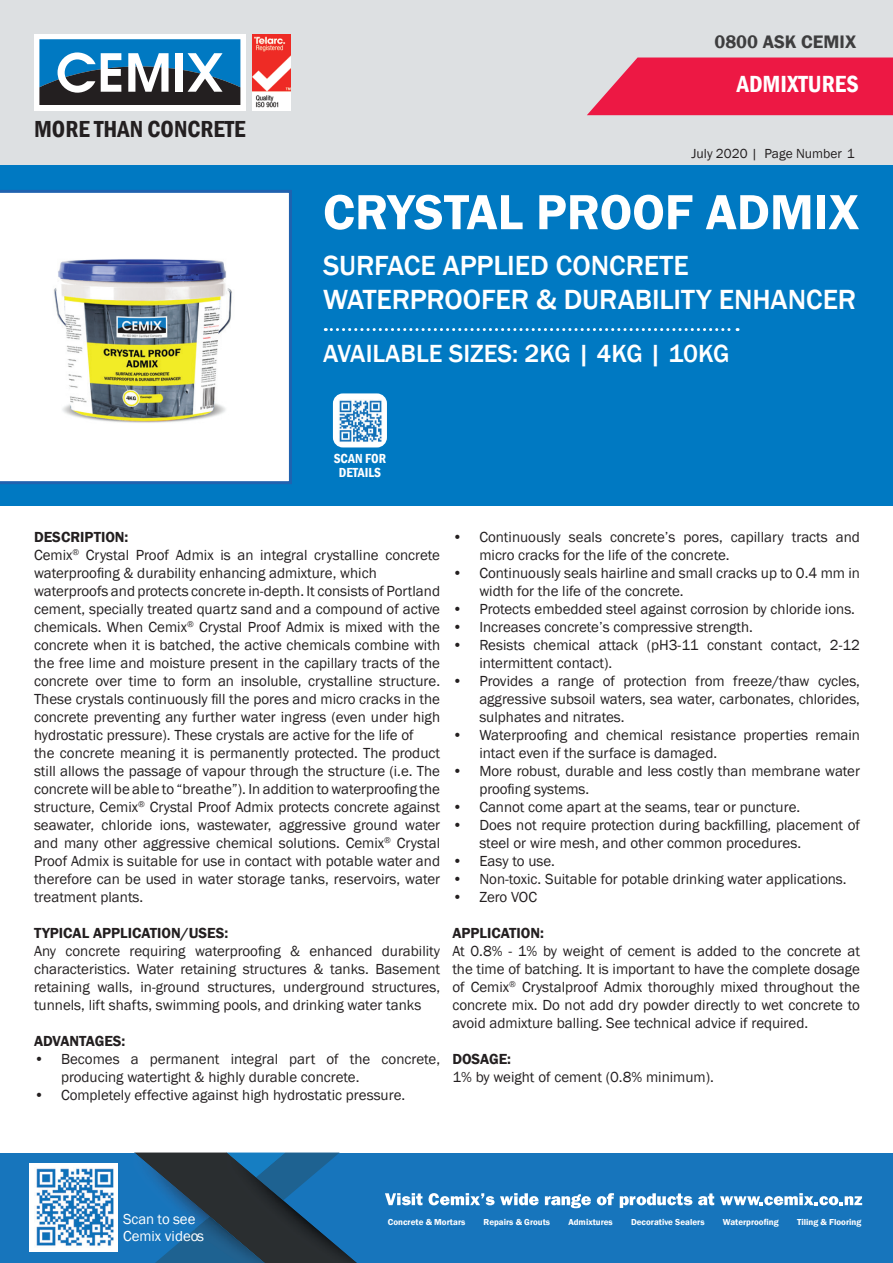
<style>
.page{position:relative;width:893px;height:1263px;background:#fff}
.page>*{position:absolute;margin:0;border:0;box-sizing:border-box;transform-origin:0 0}
.t1{font:600 51px "Franklin Gothic";color:#fff}
.t2{font:500 28.5px/34.2px "Franklin Gothic";letter-spacing:-.005em;color:#fff}
.t3{font:500 25.5px "Franklin Gothic";color:#fff}
.t4{font:600 condensed 24px "Franklin Gothic";color:#fff}
.t5{font:600 condensed 23.85px "Franklin Gothic";color:#231f20}
.t6{font:600 18.6px "Franklin Gothic";color:#3e3e3f}
.t7{font:15px/18px "Franklin Gothic";color:#231f20}
.t8{font:600 15px "Franklin Gothic";color:#231f20}
.t9{font:14.85px "Franklin Gothic";color:#fff}
.t10{font:13.5px "Franklin Gothic";color:#231f20}
.t11{font:600 condensed 13.5px/13.5px "Franklin Gothic";color:#fff;text-align:center}
.t12{font:600 8.85px "Franklin Gothic";color:#fff}
.s1{font-weight:600}
</style>
<div class="page">
<div style="left:0;top:0;width:893px;height:166px;background:#dde0e2"></div>
<div style="left:34px;top:34px;width:212px;height:76px;background:#fff"></div>
<svg style="left:40px;top:39px;width:200px;height:66px"></svg>
<img style="left:253px;top:34px;width:37px;height:76px">
<div style="left:0;top:166px;width:893px;height:340px;background:#0079c2"></div>
<svg style="left:0;top:190px;width:292px;height:294px;background:#c7d7eb"></svg>
<img style="left:7px;top:194px;width:267px;height:283px">
<svg style="left:325px;top:328px;width:413px;height:3px"></svg>
<div style="left:334px;top:395px;width:51px;height:51px;background:#fff;border-radius:9px"></div>
<div style="left:333px;top:393px;width:54px;height:54px;border:3px solid #fff;border-radius:9px"></div>
<img style="left:339px;top:400px;width:43px;height:43px">
<svg style="left:587px;top:58px;width:306px;height:57px;background:#eb2851"></svg>
<div style="left:0;top:1152px;width:893px;height:111px;background:#1775bc"></div>
<img style="left:133px;top:1152px;width:93px;height:109px">
<img style="left:197px;top:1206px;width:29px;height:10px">
<img style="left:195px;top:1216px;width:31px;height:47px">
<img style="left:226px;top:1152px;width:151px;height:111px">
<div style="left:29px;top:1163px;width:89px;height:88px;background:#fff"></div>
<img style="left:36px;top:1168px;width:78px;height:78px">
<svg style="left:385px;top:1193px;width:37px;height:12px"></svg>
<svg style="left:429px;top:1193px;width:110px;height:12px"></svg>
<svg style="left:545px;top:1194px;width:46px;height:14px"></svg>
<svg style="left:597px;top:1193px;width:17px;height:12px"></svg>
<svg style="left:620px;top:1193px;width:72px;height:15px"></svg>
<svg style="left:698px;top:1193px;width:16px;height:12px"></svg>
<svg style="left:720px;top:1193px;width:142px;height:12px"></svg>
<h3 class="t5" style="left:34px;top:113px;width:213px">MORE THAN CONCRETE</h3>
<p class="t6" style="left:714px;top:30px;width:143px">0800 ASK CEMIX</p>
<h3 class="t4" style="left:737px;top:68px;width:123px">ADMIXTURES</h3>
<p class="t10" style="left:691px;top:145px;width:165px">July 2020 | Page Number 1</p>
<h1 class="t1" style="left:323px;top:181px;width:538px">CRYSTAL PROOF ADMIX</h1>
<h2 class="t2" style="left:323px;top:249px;width:535px">SURFACE APPLIED CONCRETE<br>WATERPROOFER &amp; DURABILITY ENHANCER</h2>
<h3 class="t3" style="left:323px;top:338px;width:408px">AVAILABLE SIZES: 2KG | 4KG | 10KG</h3>
<p class="t11" style="left:334px;top:452px;width:54px">SCAN FOR<br>DETAILS</p>
<p class="t7" style="left:34px;top:528px;width:408px"><span class="s1">DESCRIPTION:<br></span>Cemix<sup>®</sup> Crystal Proof Admix is an integral crystalline concrete waterproofing &amp; durability enhancing admixture, which waterproofs and protects concrete in-depth. It consists of Portland cement, specially treated quartz sand and a compound of active chemicals. When Cemix<sup>®</sup> Crystal Proof Admix is mixed with the concrete when it is batched, the active chemicals combine with the free lime and moisture present in the capillary tracts of the concrete over time to form an insoluble, crystalline structure.<br>These crystals continuously fill the pores and micro cracks in the concrete preventing any further water ingress (even under high hydrostatic pressure). These crystals are active for the life of<br>the concrete meaning it is permanently protected. The product still allows the passage of vapour through the structure (i.e. The concrete will be able to “breathe”). In addition to waterproofing the structure, Cemix<sup>®</sup> Crystal Proof Admix protects concrete against seawater, chloride ions, wastewater, aggressive ground water and many other aggressive chemical solutions. Cemix<sup>®</sup> Crystal Proof Admix is suitable for use in contact with potable water and therefore can be used in water storage tanks, reservoirs, water treatment plants.</p>
<p class="t8" style="left:34px;top:924px;width:196px">TYPICAL APPLICATION/USES:</p>
<p class="t7" style="left:34px;top:942px;width:408px;text-align:justify">Any concrete requiring waterproofing &amp; enhanced durability characteristics. Water retaining structures &amp; tanks. Basement retaining walls, in-ground structures, underground structures, tunnels, lift shafts, swimming pools, and drinking water tanks</p>
<p class="t8" style="left:34px;top:1032px;width:93px">ADVANTAGES:</p>
<p class="t7" style="left:61px;top:1050px;width:381px;text-indent:-27px">• Becomes a permanent integral part of the concrete, producing watertight &amp; highly durable concrete.</p>
<p class="t7" style="left:34px;top:1086px;width:373px">• Completely effective against high hydrostatic pressure.</p>
<p class="t7" style="left:479px;top:528px;width:382px;text-indent:-27px">• Continuously seals concrete’s pores, capillary tracts and micro cracks for the life of the concrete.</p>
<p class="t7" style="left:479px;top:564px;width:382px;text-indent:-27px">• Continuously seals hairline and small cracks up to 0.4 mm in width for the life of the concrete.</p>
<p class="t7" style="left:452px;top:600px;width:404px">• Protects embedded steel against corrosion by chloride ions.</p>
<p class="t7" style="left:452px;top:618px;width:302px">• Increases concrete’s compressive strength.</p>
<p class="t7" style="left:479px;top:636px;width:382px;text-indent:-27px">• Resists chemical attack (pH3-11 constant contact, 2-12 intermittent contact).</p>
<p class="t7" style="left:479px;top:672px;width:382px;text-align:justify;text-indent:-27px">• Provides a range of protection from freeze/thaw cycles, aggressive subsoil waters, sea water, carbonates, chlorides, sulphates and nitrates.</p>
<p class="t7" style="left:479px;top:726px;width:382px;text-indent:-27px">• Waterproofing and chemical resistance properties remain intact even if the surface is damaged.</p>
<p class="t7" style="left:479px;top:762px;width:382px;text-indent:-27px">• More robust, durable and less costly than membrane water proofing systems.</p>
<p class="t7" style="left:452px;top:798px;width:349px">• Cannot come apart at the seams, tear or puncture.</p>
<p class="t7" style="left:479px;top:816px;width:382px;text-indent:-27px">• Does not require protection during backfilling, placement of steel or wire mesh, and other common procedures.</p>
<p class="t7" style="left:452px;top:852px;width:104px">• Easy to use.</p>
<p class="t7" style="left:452px;top:870px;width:396px">• Non-toxic. Suitable for potable drinking water applications.</p>
<p class="t7" style="left:452px;top:888px;width:86px">• Zero VOC</p>
<p class="t8" style="left:452px;top:924px;width:93px">APPLICATION:</p>
<p class="t7" style="left:452px;top:942px;width:409px;text-align:justify">At 0.8% - 1% by weight of cement is added to the concrete at the time of batching. It is important to have the complete dosage of Cemix<sup>®</sup> Crystalproof Admix thoroughly mixed throughout the concrete mix. Do not add dry powder directly to wet concrete to avoid admixture balling. See technical advice if required.</p>
<p class="t8" style="left:452px;top:1050px;width:60px">DOSAGE:</p>
<p class="t7" style="left:452px;top:1068px;width:263px">1% by weight of cement (0.8% minimum).</p>
<p class="t9" style="left:123px;top:1209px;width:74px">Scan to see</p>
<p class="t12" style="left:388px;top:1217px;width:79px">Concrete &amp; Mortars</p>
<p class="t12" style="left:484px;top:1217px;width:68px">Repairs &amp; Grouts</p>
<p class="t12" style="left:568px;top:1217px;width:46px">Admixtures</p>
<p class="t12" style="left:631px;top:1217px;width:75px">Decorative Sealers</p>
<p class="t12" style="left:723px;top:1217px;width:57px">Waterproofing</p>
<p class="t12" style="left:797px;top:1217px;width:66px">Tiling &amp; Flooring</p>
<p class="t9" style="left:123px;top:1227px;width:83px">Cemix videos</p>
</div>
